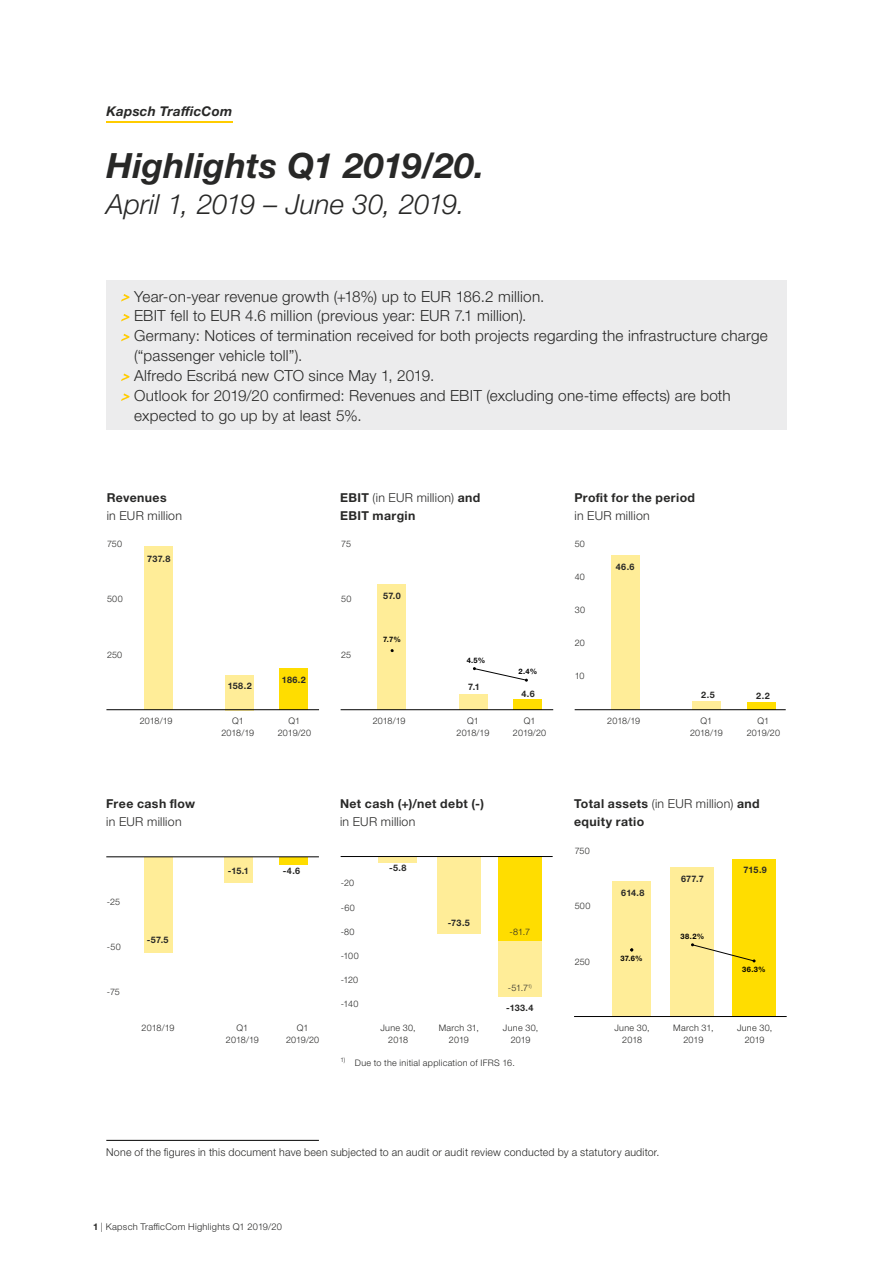
<style>
.page{position:relative;width:893px;height:1263px;background:#fff}
.page>*{position:absolute;margin:0;border:0;box-sizing:border-box;transform-origin:0 0}
.t1{font:italic 700 34.8px "Helvetica Neue LTW1 G";letter-spacing:.005em;color:#282827}
.t2{font:italic 300 27.75px "Helvetica Neue LTW1 G";color:#282827}
.t3{font:300 15.3px/20px "Helvetica Neue LTW1 G";letter-spacing:.015em;color:#282827}
.t4{font:italic 700 13.35px "Helvetica Neue LTW1 G";letter-spacing:.02em;color:#282827}
.t5{font:700 12.3px/18px "Helvetica Neue LTW1 G";letter-spacing:.03em;color:#282827}
.t6{font:300 12.3px "Helvetica Neue LTW1 G";letter-spacing:.02em;color:#282827}
.t7{font:300 10.8px "Helvetica Neue LTW1 G";letter-spacing:.02em;color:#282827}
.t8{font:300 9.3px "Helvetica Neue LTW1 G";letter-spacing:.03em;color:#282827}
.t9{font:300 9px/12px "Helvetica Neue LTW1 G";letter-spacing:.015em;color:#282827;text-align:center}
.t10{font:700 9px "Helvetica Neue LTW1 G";letter-spacing:.025em;color:#282827}
.t11{font:300 9px "Helvetica Neue LTW1 G";letter-spacing:.035em;color:#282827}
.t12{font:700 7.5px "Helvetica Neue LTW1 G";color:#000}
.s1{font-weight:300}
.s2{font-weight:700}
</style>
<div class="page">
<div style="left:498px;top:856px;width:44px;height:86px;background:#fd0"></div>
<div style="left:498px;top:942px;width:44px;height:55px;background:#ffed98"></div>
<div style="left:378px;top:856px;width:39px;height:6px;background:#ffed98"></div>
<div style="left:437px;top:856px;width:44px;height:77px;background:#ffed98"></div>
<div style="left:671px;top:867px;width:43px;height:149px;background:#ffed98"></div>
<div style="left:280px;top:857px;width:28px;height:8px;background:#fd0"></div>
<div style="left:145px;top:857px;width:28px;height:95px;background:#ffed98"></div>
<div style="left:225px;top:857px;width:28px;height:25px;background:#ffed98"></div>
<div style="left:748px;top:702px;width:28px;height:8px;background:#fd0"></div>
<div style="left:693px;top:701px;width:28px;height:9px;background:#ffed98"></div>
<div style="left:611px;top:555px;width:28px;height:155px;background:#ffed98"></div>
<div style="left:514px;top:699px;width:28px;height:11px;background:#fd0"></div>
<div style="left:460px;top:694px;width:28px;height:16px;background:#ffed98"></div>
<div style="left:378px;top:584px;width:28px;height:126px;background:#ffed98"></div>
<div style="left:225px;top:675px;width:29px;height:35px;background:#ffed98"></div>
<div style="left:145px;top:546px;width:28px;height:164px;background:#ffed98"></div>
<hr style="left:106px;top:856px;width:213px;height:1px;background:#000">
<div style="left:612px;top:881px;width:39px;height:135px;background:#ffed98"></div>
<div style="left:732px;top:859px;width:44px;height:157px;background:#fd0"></div>
<hr style="left:574px;top:1016px;width:213px;height:1px;background:#000">
<div style="left:280px;top:668px;width:28px;height:42px;background:#fd0"></div>
<hr style="left:106px;top:709px;width:213px;height:1px;background:#000">
<hr style="left:575px;top:709px;width:211px;height:1px;background:#000">
<svg style="left:473px;top:667px;width:55px;height:15px"></svg>
<hr style="left:341px;top:709px;width:212px;height:1px;background:#000">
<hr style="left:341px;top:856px;width:212px;height:1px;background:#000">
<svg style="left:691px;top:943px;width:65px;height:19px"></svg>
<div style="left:106px;top:281px;width:681px;height:149px;background:#ececed"></div>
<hr style="left:106px;top:1140px;width:213px;height:1px;background:#000">
<svg style="left:121px;top:294px;width:9px;height:8px"></svg>
<svg style="left:121px;top:314px;width:9px;height:7px"></svg>
<svg style="left:121px;top:334px;width:9px;height:7px"></svg>
<svg style="left:121px;top:373px;width:9px;height:8px"></svg>
<svg style="left:121px;top:393px;width:9px;height:8px"></svg>
<hr style="left:106px;top:121px;width:127px;height:2px;background:#fc0">
<p class="t4" style="left:106px;top:103px;width:127px">Kapsch TrafficCom</p>
<h1 class="t1" style="left:106px;top:144px;width:380px">Highlights Q1 2019/20.</h1>
<h2 class="t2" style="left:106px;top:187px;width:360px">April 1, 2019 – June 30, 2019.</h2>
<p class="t3" style="left:134px;top:286px;width:635px">Year-on-year revenue growth (+18%) up to EUR 186.2 million.<br>EBIT fell to EUR 4.6 million (previous year: EUR 7.1 million).<br>Germany: Notices of termination received for both projects regarding the infrastructure charge (“passenger vehicle toll”).<br>Alfredo Escribá new CTO since May 1, 2019.<br>Outlook for 2019/20 confirmed: Revenues and EBIT (excluding one-time effects) are both expected to go up by at least 5%.</p>
<p class="t5" style="left:107px;top:489px;width:61px">Revenues</p>
<p class="t6" style="left:107px;top:508px;width:77px">in EUR million</p>
<p class="t5" style="left:340px;top:489px;width:142px">EBIT <span class="s1">(in EUR million)</span> and<br>EBIT margin</p>
<p class="t5" style="left:574px;top:489px;width:122px">Profit for the period</p>
<p class="t6" style="left:574px;top:508px;width:77px">in EUR million</p>
<p class="t9" style="left:107px;top:537px;width:17px">750</p>
<p class="t9" style="left:341px;top:537px;width:11px">75</p>
<p class="t10" style="left:147px;top:553px;width:25px">737.8</p>
<p class="t9" style="left:107px;top:593px;width:17px">500</p>
<p class="t9" style="left:341px;top:593px;width:12px">50</p>
<p class="t10" style="left:383px;top:590px;width:19px">57.0</p>
<p class="t12" style="left:383px;top:635px;width:19px">7.7%</p>
<p class="t9" style="left:107px;top:648px;width:17px">250</p>
<p class="t9" style="left:341px;top:648px;width:12px">25</p>
<p class="t10" style="left:228px;top:680px;width:26px">158.2</p>
<p class="t10" style="left:282px;top:674px;width:26px">186.2</p>
<p class="t12" style="left:467px;top:655px;width:20px">4.5%</p>
<p class="t10" style="left:468px;top:681px;width:13px">7.1</p>
<p class="t12" style="left:519px;top:666px;width:20px">2.4%</p>
<p class="t10" style="left:521px;top:688px;width:15px">4.6</p>
<p class="t9" style="left:575px;top:537px;width:12px">50</p>
<p class="t9" style="left:575px;top:570px;width:12px">40</p>
<p class="t9" style="left:575px;top:603px;width:12px">30</p>
<p class="t9" style="left:575px;top:636px;width:12px">20</p>
<p class="t9" style="left:575px;top:669px;width:11px">10</p>
<p class="t10" style="left:616px;top:562px;width:20px">46.6</p>
<p class="t10" style="left:701px;top:689px;width:15px">2.5</p>
<p class="t10" style="left:756px;top:690px;width:15px">2.2</p>
<p class="t9" style="left:140px;top:715px;width:34px">2018/19</p>
<p class="t9" style="left:221px;top:715px;width:34px">Q1<br>2018/19</p>
<p class="t9" style="left:278px;top:715px;width:35px">Q1<br>2019/20</p>
<p class="t9" style="left:373px;top:715px;width:34px">2018/19</p>
<p class="t9" style="left:456px;top:715px;width:34px">Q1<br>2018/19</p>
<p class="t9" style="left:513px;top:715px;width:35px">Q1<br>2019/20</p>
<p class="t9" style="left:607px;top:715px;width:34px">2018/19</p>
<p class="t9" style="left:690px;top:715px;width:34px">Q1<br>2018/19</p>
<p class="t9" style="left:747px;top:715px;width:35px">Q1<br>2019/20</p>
<p class="t5" style="left:106px;top:795px;width:90px">Free cash flow</p>
<p class="t6" style="left:106px;top:814px;width:77px">in EUR million</p>
<p class="t5" style="left:340px;top:795px;width:145px">Net cash (+)/net debt (-)</p>
<p class="t6" style="left:340px;top:814px;width:77px">in EUR million</p>
<p class="t5" style="left:574px;top:795px;width:187px">Total assets <span class="s1">(in EUR million)</span> and equity ratio</p>
<p class="t9" style="left:575px;top:844px;width:17px">750</p>
<p class="t9" style="left:107px;top:895px;width:15px">-25</p>
<p class="t9" style="left:107px;top:940px;width:15px">-50</p>
<p class="t9" style="left:107px;top:985px;width:14px">-75</p>
<p class="t10" style="left:147px;top:935px;width:23px">-57.5</p>
<p class="t10" style="left:228px;top:865px;width:23px">-15.1</p>
<p class="t10" style="left:283px;top:865px;width:19px">-4.6</p>
<p class="t9" style="left:341px;top:877px;width:15px">-20</p>
<p class="t9" style="left:341px;top:901px;width:16px">-60</p>
<p class="t9" style="left:341px;top:925px;width:15px">-80</p>
<p class="t9" style="left:341px;top:949px;width:20px">-100</p>
<p class="t9" style="left:341px;top:973px;width:19px">-120</p>
<p class="t9" style="left:341px;top:997px;width:19px">-140</p>
<p class="t10" style="left:389px;top:862px;width:19px">-5.8</p>
<p class="t10" style="left:448px;top:917px;width:24px">-73.5</p>
<p class="t9" style="left:510px;top:926px;width:22px">-81.7</p>
<p class="t9" style="left:508px;top:981px;width:25px">-51.7<sup>1)</sup></p>
<p class="t10" style="left:506px;top:1002px;width:29px">-133.4</p>
<p class="t9" style="left:575px;top:900px;width:17px">500</p>
<p class="t9" style="left:575px;top:955px;width:17px">250</p>
<p class="t10" style="left:621px;top:887px;width:25px">614.8</p>
<p class="t12" style="left:620px;top:953px;width:24px">37.6%</p>
<p class="t10" style="left:681px;top:873px;width:24px">677.7</p>
<p class="t12" style="left:681px;top:932px;width:25px">38.2%</p>
<p class="t10" style="left:743px;top:865px;width:25px">715.9</p>
<p class="t12" style="left:742px;top:964px;width:25px">36.3%</p>
<p class="t9" style="left:142px;top:1022px;width:34px">2018/19</p>
<p class="t9" style="left:226px;top:1022px;width:34px">Q1<br>2018/19</p>
<p class="t9" style="left:286px;top:1022px;width:35px">Q1<br>2019/20</p>
<p class="t9" style="left:380px;top:1022px;width:37px">June 30,<br>2018</p>
<p class="t9" style="left:439px;top:1022px;width:42px">March 31,<br>2019</p>
<p class="t9" style="left:503px;top:1022px;width:37px">June 30,<br>2019</p>
<p class="t9" style="left:614px;top:1022px;width:37px">June 30,<br>2018</p>
<p class="t9" style="left:673px;top:1022px;width:42px">March 31,<br>2019</p>
<p class="t9" style="left:737px;top:1022px;width:37px">June 30,<br>2019</p>
<p class="t11" style="left:341px;top:1057px;width:176px"><sup>1)</sup> Due to the initial application of IFRS 16.</p>
<p class="t7" style="left:106px;top:1145px;width:555px">None of the figures in this document have been subjected to an audit or audit review conducted by a statutory auditor.</p>
<p class="t8" style="left:93px;top:1221px;width:190px"><span class="s2">1</span> | Kapsch TrafficCom Highlights Q1 2019/20</p>
</div>
